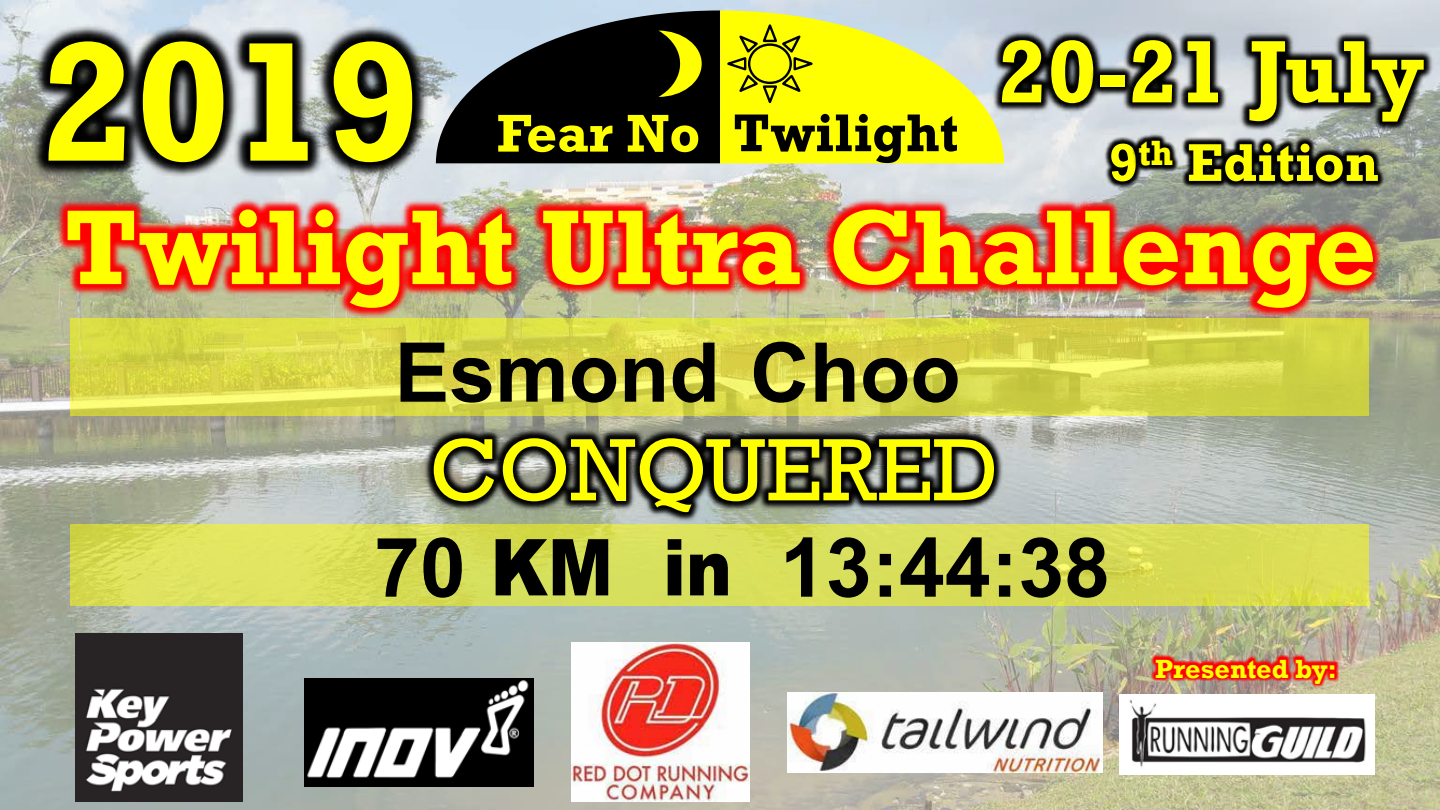
<style>
.page{position:relative;width:1440px;height:810px;background:#fff}
.page>*{position:absolute;margin:0;border:0;box-sizing:border-box;transform-origin:0 0}
.t1{font:700 172.65px "Rockwell";color:#ff0}
.t2{font:700 108px "Rockwell";color:#ff0}
.t3{font:90px "Rockwell";color:#ff0}
.t4{font:700 90px "Rockwell";color:#ff0}
.t5{font:700 82.5px "Arial";color:#000}
.t6{font:900 78.6px "Arial";color:#000;scale:.88 1}
.t7{font:700 54px "Rockwell";color:#ff0}
.t8{font:700 54px "Rockwell";color:#000}
.t9{font:700 27px "Rockwell";color:#ff0}
.s1{font-weight:700;font-size:82.5px}
</style>
<div class="page">
<img style="left:0;top:0;width:1440px;height:810px">
<img style="left:1120px;top:694px;width:255px;height:80px">
<img style="left:0;top:163px;width:1440px;height:226px">
<img style="left:362px;top:416px;width:704px;height:109px">
<img style="left:1132px;top:637px;width:227px;height:69px">
<svg style="left:544px;top:10px;width:386px;height:153px;background:#8e9014"></svg>
<img style="left:1066px;top:191px;width:78px;height:45px">
<img style="left:1107px;top:191px;width:37px;height:13px">
<img style="left:1144px;top:191px;width:277px;height:45px">
<img style="left:930px;top:0;width:100px;height:191px">
<img style="left:1030px;top:0;width:30px;height:191px">
<img style="left:1060px;top:0;width:380px;height:191px">
<img style="left:0;top:0;width:544px;height:324px">
<img style="left:76px;top:634px;width:167px;height:167px">
<img style="left:304px;top:678px;width:230px;height:109px">
<img style="left:572px;top:643px;width:178px;height:158px">
<img style="left:788px;top:692px;width:314px;height:80px">
<svg style="left:70px;top:318px;width:1299px;height:98px;background:#d9d84c"></svg>
<svg style="left:70px;top:525px;width:1299px;height:81px;background:#d9de58"></svg>
<h1 class="t1" style="left:40px;top:-2px;width:383px">2019</h1>
<p class="t7" style="left:497px;top:101px;width:205px">Fear No</p>
<p class="t8" style="left:733px;top:100px;width:227px">Twilight</p>
<p class="t4" style="left:998px;top:18px;width:429px">20-21 July</p>
<p class="t7" style="left:1109px;top:130px;width:271px">9<sup>th</sup> Edition</p>
<p class="t2" style="left:64px;top:182px;width:1314px">Twilight Ultra Challenge</p>
<p class="t5" style="left:395px;top:327px;width:567px">Esmond Choo</p>
<p class="t3" style="left:430px;top:418px;width:570px">CONQUERED</p>
<p class="t6" style="left:374px;top:510px;width:408px"><span class="s1">70</span> KM in</p>
<p class="t5" style="left:780px;top:522px;width:332px">13:44:38</p>
<p class="t9" style="left:1155px;top:652px;width:183px">Presented by:</p>
</div>
